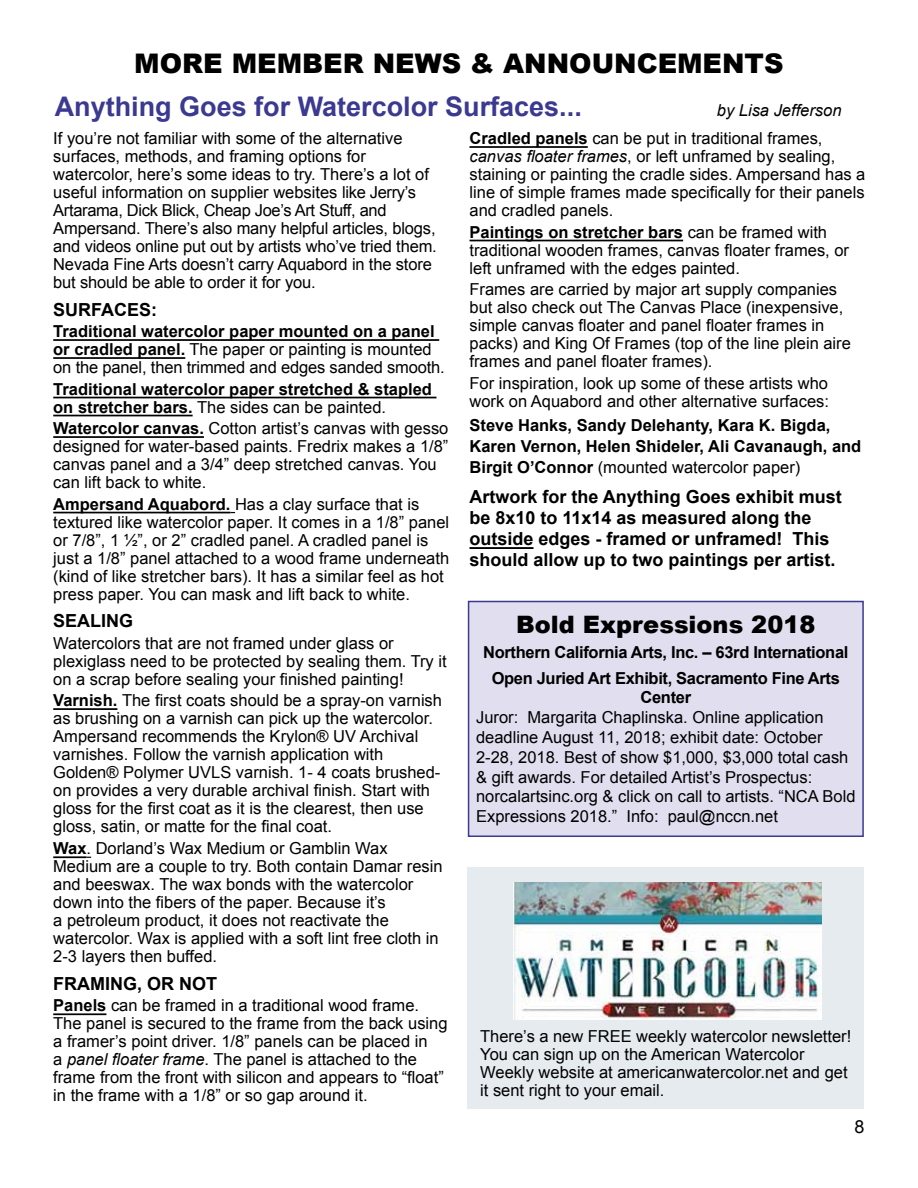
<style>
.page{position:relative;width:918px;height:1188px;background:#fff}
.page>*{position:absolute;margin:0;border:0;box-sizing:border-box;transform-origin:0 0}
.t1{font:700 27px "Arial";color:#3b3990}
.t2{font:900 27px "Arial";color:#000}
.t3{font:900 24px "Arial";color:#000}
.t4{font:700 18px/21px "Arial";color:#000}
.t5{font:18px "Arial";color:#000}
.t6{font:16.5px/18px "Arial";color:#000}
.t7{font:700 16.5px/21px "Arial";color:#000}
.t8{font:700 16.5px/25.5px "Arial";letter-spacing:-.02em;color:#000;text-align:center}
.s1{font-style:italic}
.s2{font-weight:700}
.s3{font-weight:400}
</style>
<div class="page">
<hr style="left:53px;top:339px;width:386px;height:2px;background:#000">
<hr style="left:53px;top:357px;width:132px;height:2px;background:#000">
<hr style="left:53px;top:397px;width:384px;height:1px;background:#000">
<hr style="left:53px;top:415px;width:140px;height:1px;background:#000">
<hr style="left:53px;top:436px;width:151px;height:2px;background:#000">
<hr style="left:53px;top:512px;width:177px;height:1px;background:#000">
<hr style="left:53px;top:708px;width:64px;height:2px;background:#000">
<hr style="left:53px;top:856px;width:34px;height:2px;background:#000">
<hr style="left:53px;top:1013px;width:53px;height:2px;background:#000">
<hr style="left:470px;top:146px;width:118px;height:2px;background:#000">
<hr style="left:470px;top:240px;width:213px;height:1px;background:#000">
<hr style="left:470px;top:547px;width:64px;height:2px;background:#000">
<div style="left:469px;top:602px;width:394px;height:234px;background:#e1dfef"></div>
<div style="left:468px;top:601px;width:396px;height:236px;border:2px solid #3b3990"></div>
<div style="left:468px;top:867px;width:396px;height:241px;background:#e6ebf0"></div>
<img style="left:514px;top:883px;width:308px;height:136px">
<h1 class="t2" style="left:134px;top:44px;width:651px">MORE MEMBER NEWS &amp; ANNOUNCEMENTS</h1>
<h1 class="t1" style="left:55px;top:88px;width:529px">Anything Goes for Watercolor Surfaces...</h1>
<p class="t6" style="left:470px;top:96px;width:374px;line-height:28.3px;text-indent:247px"><span class="s1">by Lisa Jefferson<br></span><span class="s2">Cradled panels</span> can be put in traditional frames,</p>
<p class="t6" style="left:470px;top:147px;width:397px"><span class="s1">canvas floater frames</span>, or left unframed by sealing, staining or painting the cradle sides. Ampersand has a line of simple frames made specifically for their panels and cradled panels.</p>
<p class="t6" style="left:470px;top:223px;width:381px"><span class="s2">Paintings on stretcher bars</span> can be framed with traditional wooden frames, canvas floater frames, or left unframed with the edges painted.</p>
<p class="t6" style="left:470px;top:280px;width:383px">Frames are carried by major art supply companies but also check out The Canvas Place (inexpensive, simple canvas floater and panel floater frames in packs) and King Of Frames (top of the line plein aire frames and panel floater frames).</p>
<p class="t6" style="left:470px;top:374px;width:361px">For inspiration, look up some of these artists who work on Aquabord and other alternative surfaces:</p>
<p class="t7" style="left:470px;top:415px;width:393px">Steve Hanks, Sandy Delehanty, Kara K. Bigda,<br>Karen Vernon, Helen Shideler, Ali Cavanaugh, and<br>Birgit O’Connor <span class="s3">(mounted watercolor paper)</span></p>
<p class="t4" style="left:470px;top:487px;width:374px">Artwork for the Anything Goes exhibit must be 8x10 to 11x14 as measured along the outside edges - framed or unframed! This should allow up to two paintings per artist.</p>
<p class="t6" style="left:53px;top:129px;width:385px">If you’re not familiar with some of the alternative surfaces, methods, and framing options for watercolor, here’s some ideas to try. There’s a lot of useful information on supplier websites like Jerry’s Artarama, Dick Blick, Cheap Joe’s Art Stuff, and Ampersand. There’s also many helpful articles, blogs, and videos online put out by artists who’ve tried them.<br>Nevada Fine Arts doesn’t carry Aquabord in the store but should be able to order it for you.</p>
<p class="t4" style="left:53px;top:299px;width:106px">SURFACES:</p>
<p class="t6" style="left:53px;top:322px;width:393px"><span class="s2">Traditional watercolor paper mounted on a panel or cradled panel.</span> The paper or painting is mounted on the panel, then trimmed and edges sanded smooth.</p>
<p class="t7" style="left:53px;top:380px;width:380px;line-height:18px">Traditional watercolor paper stretched &amp; stapled on stretcher bars. <span class="s3">The sides can be painted.</span></p>
<p class="t6" style="left:53px;top:419px;width:397px"><span class="s2">Watercolor canvas.</span> Cotton artist’s canvas with gesso designed for water-based paints. Fredrix makes a 1/8” canvas panel and a 3/4” deep stretched canvas. You can lift back to white.</p>
<p class="t6" style="left:53px;top:495px;width:397px"><span class="s2">Ampersand Aquabord.</span> Has a clay surface that is textured like watercolor paper. It comes in a 1/8” panel or 7/8”, 1 ½”, or 2” cradled panel. A cradled panel is just a 1/8” panel attached to a wood frame underneath (kind of like stretcher bars). It has a similar feel as hot press paper. You can mask and lift back to white.</p>
<p class="t4" style="left:53px;top:611px;width:82px">SEALING</p>
<p class="t6" style="left:53px;top:634px;width:395px">Watercolors that are not framed under glass or plexiglass need to be protected by sealing them. Try it on a scrap before sealing your finished painting!</p>
<p class="t6" style="left:53px;top:691px;width:390px"><span class="s2">Varnish.</span> The first coats should be a spray-on varnish as brushing on a varnish can pick up the watercolor.<br>Ampersand recommends the Krylon® UV Archival varnishes. Follow the varnish application with Golden® Polymer UVLS varnish. 1- 4 coats brushed&shy;on provides a very durable archival finish. Start with gloss for the first coat as it is the clearest, then use gloss, satin, or matte for the final coat.</p>
<p class="t6" style="left:53px;top:840px;width:391px"><span class="s2">Wax</span>. Dorland’s Wax Medium or Gamblin Wax Medium are a couple to try. Both contain Damar resin and beeswax. The wax bonds with the watercolor down into the fibers of the paper. Because it’s<br>a petroleum product, it does not reactivate the watercolor. Wax is applied with a soft lint free cloth in 2-3 layers then buffed.</p>
<p class="t4" style="left:53px;top:974px;width:165px">FRAMING, OR NOT</p>
<p class="t6" style="left:53px;top:997px;width:396px"><span class="s2">Panels</span> can be framed in a traditional wood frame.<br>The panel is secured to the frame from the back using a framer’s point driver. 1/8” panels can be placed in<br>a <span class="s1">panel floater frame</span>. The panel is attached to the frame from the front with silicon and appears to “float” in the frame with a 1/8” or so gap around it.</p>
<h2 class="t3" style="left:516px;top:607px;width:301px">Bold Expressions 2018</h2>
<p class="t8" style="left:483px;top:640px;width:367px">Northern California Arts, Inc. – 63rd International<br>Open Juried Art Exhibit, Sacramento Fine Arts</p>
<p class="t7" style="left:641px;top:688px;width:52px">Center</p>
<p class="t6" style="left:476px;top:708px;width:381px;line-height:19.8px">Juror: Margarita Chaplinska. Online application deadline August 11, 2018; exhibit date: October 2-28, 2018. Best of show $1,000, $3,000 total cash &amp; gift awards. For detailed Artist’s Prospectus: norcalartsinc.org &amp; click on call to artists. “NCA Bold Expressions 2018.” Info: paul@nccn.net</p>
<p class="t6" style="left:480px;top:1027px;width:373px">There’s a new FREE weekly watercolor newsletter!<br>You can sign up on the American Watercolor Weekly website at americanwatercolor.net and get it sent right to your email.</p>
<p class="t5" style="left:854px;top:1114px;width:12px">8</p>
</div>
